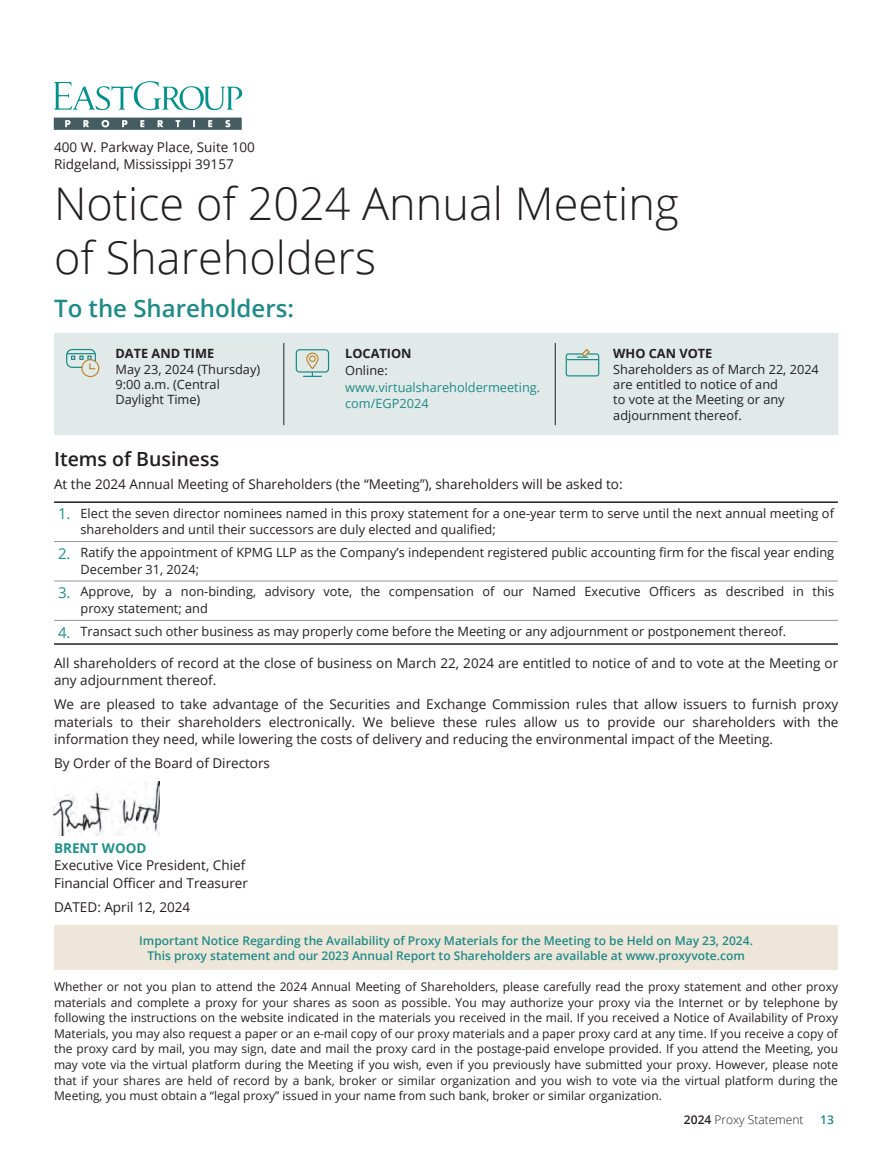
<style>
.page{position:relative;width:892px;height:1162px;background:#fff}
.page>*{position:absolute;margin:0;border:0;box-sizing:border-box;transform-origin:0 0}
.t1{font:300 45px/54px "Open Sans";color:#231f20}
.t2{font:600 24px "Open Sans";color:#208a87}
.t3{font:600 19.5px "Open Sans";color:#231f20}
.t4{font:13.5px/17.5px "Open Sans";color:#231f20}
.t5{font:700 13.5px "Open Sans";color:#228f89}
.t6{font:12.75px/15.3px "Open Sans";color:#231f20}
.t7{font:12.75px/16.6px "Open Sans";color:#208a87}
.t8{font:700 12.75px "Open Sans";color:#231f20}
.t9{font:12px/15.6px "Open Sans";color:#231f20;text-align:justify}
.t10{font:600 12px/15.6px "Open Sans";color:#208a87;text-align:center}
.t11{font:300 12px "Open Sans";color:#231f20}
.s1{font-size:15px;color:#228f89}
.s2{font-weight:600}
</style>
<div class="page">
<div style="left:54px;top:334px;width:57px;height:9px;background:#e1eae9"></div>
<div style="left:111px;top:334px;width:173px;height:9px;background:#dfebeb"></div>
<div style="left:284px;top:334px;width:271px;height:9px;background:#e1eae9"></div>
<div style="left:555px;top:334px;width:282px;height:9px;background:#e1eae9"></div>
<div style="left:54px;top:343px;width:57px;height:82px;background:#e1eae9"></div>
<div style="left:111px;top:343px;width:173px;height:82px;background:#e1eae9"></div>
<div style="left:341px;top:343px;width:214px;height:82px;background:#e1eae9"></div>
<div style="left:284px;top:343px;width:57px;height:82px;background:#e1eae9"></div>
<div style="left:609px;top:343px;width:228px;height:82px;background:#e1eae9"></div>
<div style="left:555px;top:343px;width:54px;height:82px;background:#e1eae9"></div>
<div style="left:54px;top:425px;width:783px;height:9px;background:#e1eae9"></div>
<hr style="left:837px;top:343px;width:1px;height:82px;background:#e1eae9">
<hr style="left:283px;top:343px;width:1px;height:82px;background:#231f20">
<hr style="left:554px;top:343px;width:1px;height:82px;background:#231f20">
<hr style="left:54px;top:501px;width:783px;height:2px;background:#231f20">
<hr style="left:54px;top:541px;width:783px;height:1px;background:#939598">
<hr style="left:54px;top:580px;width:783px;height:1px;background:#939598">
<hr style="left:54px;top:620px;width:783px;height:1px;background:#939598">
<hr style="left:54px;top:643px;width:783px;height:1px;background:#231f20">
<div style="left:54px;top:924px;width:783px;height:5px;background:#eee7d9"></div>
<div style="left:54px;top:929px;width:783px;height:36px;background:#eee7d9"></div>
<hr style="left:54px;top:965px;width:783px;height:4px;background:#eee7d9">
<svg style="left:303px;top:352px;width:18px;height:25px"></svg>
<div style="left:295px;top:349px;width:34px;height:23px;border:1px solid #138887;border-radius:3px"></div>
<div style="left:565px;top:353px;width:34px;height:23px;border:1px solid #138d87;border-radius:2px"></div>
<hr style="left:566px;top:359px;width:32px;height:1px;background:#138d87">
<svg style="left:576px;top:349px;width:14px;height:9px"></svg>
<div style="left:81px;top:359px;width:18px;height:18px;border:1px solid #bc852c;border-radius:50%"></div>
<svg style="left:66px;top:349px;width:30px;height:20px"></svg>
<svg style="left:54px;top:81px;width:188px;height:29px"></svg>
<svg style="left:54px;top:117px;width:188px;height:13px"></svg>
<img style="left:54px;top:781px;width:105px;height:54px">
<p class="t4" style="left:54px;top:138px;width:202px">400 W. Parkway Place, Suite 100<br>Ridgeland, Mississippi 39157</p>
<h1 class="t1" style="left:54px;top:175px;width:625px">Notice of 2024 Annual Meeting of Shareholders</h1>
<h2 class="t2" style="left:54px;top:291px;width:241px">To the Shareholders:</h2>
<p class="t8" style="left:115px;top:344px;width:100px">DATE AND TIME</p>
<p class="t6" style="left:115px;top:361px;width:146px">May 23, 2024 (Thursday)<br>9:00 a.m. (Central<br>Daylight Time)</p>
<p class="t8" style="left:345px;top:344px;width:68px">LOCATION</p>
<p class="t6" style="left:345px;top:362px;width:44px">Online:</p>
<p class="t7" style="left:345px;top:378px;width:196px">www.virtualshareholdermeeting. com/EGP2024</p>
<p class="t8" style="left:613px;top:344px;width:101px">WHO CAN VOTE</p>
<p class="t6" style="left:613px;top:361px;width:207px">Shareholders as of March 22, 2024 are entitled to notice of and<br>to vote at the Meeting or any adjournment thereof.</p>
<h3 class="t3" style="left:54px;top:445px;width:166px">Items of Business</h3>
<p class="t4" style="left:54px;top:475px;width:570px">At the 2024 Annual Meeting of Shareholders (the “Meeting”), shareholders will be asked to:</p>
<p class="t6" style="left:80px;top:504px;width:754px;line-height:16.5px;text-indent:-22px"><span class="s1">1.</span> Elect the seven director nominees named in this proxy statement for a one-year term to serve until the next annual meeting of shareholders and until their successors are duly elected and qualified;</p>
<p class="t6" style="left:80px;top:543px;width:754px;line-height:16.5px;text-indent:-22px"><span class="s1">2.</span> Ratify the appointment of KPMG LLP as the Company’s independent registered public accounting firm for the fiscal year ending<br>December 31, 2024;</p>
<p class="t6" style="left:80px;top:583px;width:754px;line-height:16.5px;text-indent:-22px"><span class="s1">3.</span> Approve, by a non-binding, advisory vote, the compensation of our Named Executive Officers as described in this proxy statement; and</p>
<p class="t6" style="left:58px;top:623px;width:729px"><span class="s1">4.</span> Transact such other business as may properly come before the Meeting or any adjournment or postponement thereof.</p>
<p class="t4" style="left:54px;top:653px;width:785px">All shareholders of record at the close of business on March 22, 2024 are entitled to notice of and to vote at the Meeting or any adjournment thereof.</p>
<p class="t4" style="left:54px;top:694px;width:785px;text-align:justify">We are pleased to take advantage of the Securities and Exchange Commission rules that allow issuers to furnish proxy materials to their shareholders electronically. We believe these rules allow us to provide our shareholders with the information they need, while lowering the costs of delivery and reducing the environmental impact of the Meeting.</p>
<p class="t4" style="left:54px;top:753px;width:217px">By Order of the Board of Directors</p>
<p class="t5" style="left:54px;top:838px;width:94px">BRENT WOOD</p>
<p class="t4" style="left:54px;top:856px;width:195px">Executive Vice President, Chief<br>Financial Officer and Treasurer</p>
<p class="t4" style="left:54px;top:897px;width:138px">DATED: April 12, 2024</p>
<p class="t10" style="left:139px;top:931px;width:615px">Important Notice Regarding the Availability of Proxy Materials for the Meeting to be Held on May 23, 2024.<br>This proxy statement and our 2023 Annual Report to Shareholders are available at www.proxyvote.com</p>
<p class="t9" style="left:54px;top:978px;width:785px">Whether or not you plan to attend the 2024 Annual Meeting of Shareholders, please carefully read the proxy statement and other proxy materials and complete a proxy for your shares as soon as possible. You may authorize your proxy via the Internet or by telephone by following the instructions on the website indicated in the materials you received in the mail. If you received a Notice of Availability of Proxy Materials, you may also request a paper or an e-mail copy of our proxy materials and a paper proxy card at any time. If you receive a copy of the proxy card by mail, you may sign, date and mail the proxy card in the postage-paid envelope provided. If you attend the Meeting, you may vote via the virtual platform during the Meeting if you wish, even if you previously have submitted your proxy. However, please note that if your shares are held of record by a bank, broker or similar organization and you wish to vote via the virtual platform during the Meeting, you must obtain a “legal proxy” issued in your name from such bank, broker or similar organization.</p>
<p class="t11" style="left:683px;top:1110px;width:121px"><span class="s2">2024</span> Proxy Statement</p>
<p class="t10" style="left:819px;top:1110px;width:15px">13</p>
</div>
